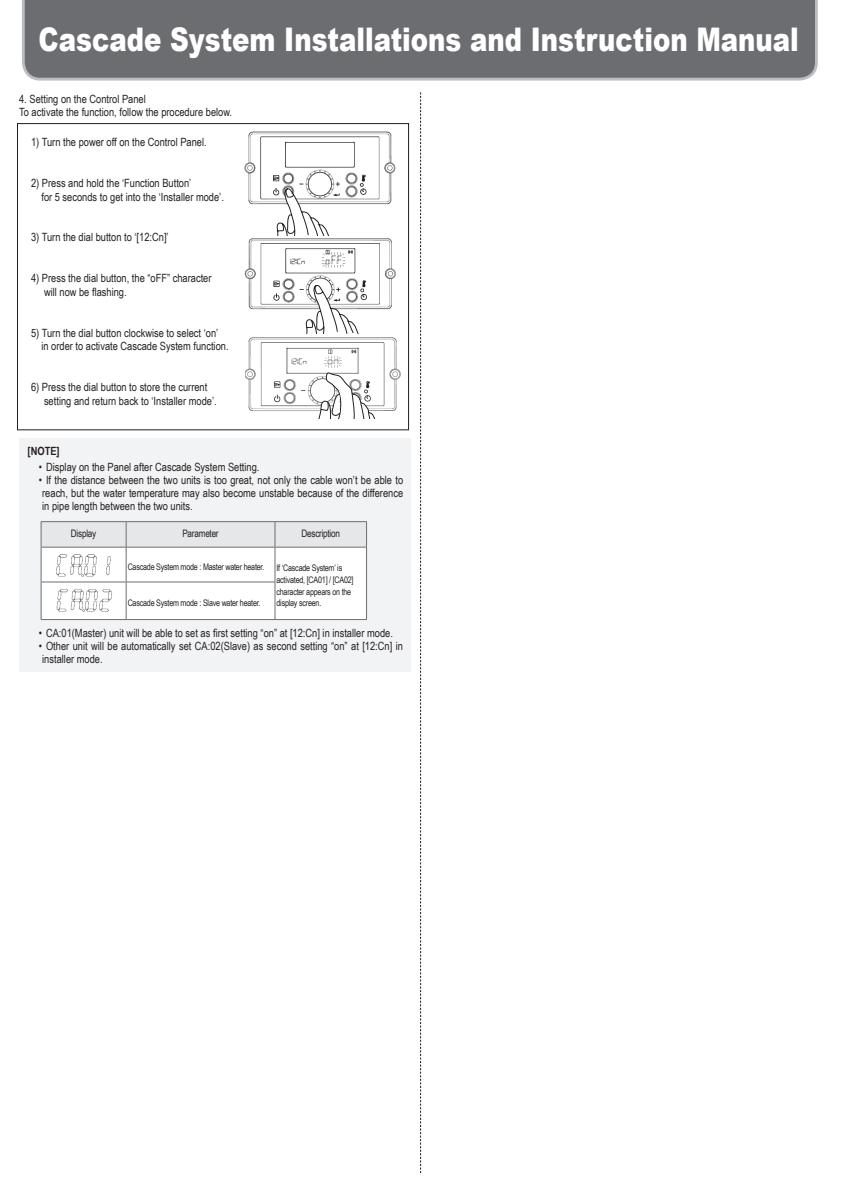
<style>
.page{position:relative;width:842px;height:1191px;background:#fff}
.page>*{position:absolute;margin:0;border:0;box-sizing:border-box;transform-origin:0 0}
.t1{font:900 32.5px "Arial";color:#fff;scale:.8 1}
.text_body{font:11.3px/13px "Arial Narrow";color:#231f20;text-align:justify}
.text_body-2{font:700 11.3px "Arial Narrow";color:#231f20}
.table_up{font:10.3px "Arial Narrow";letter-spacing:-.025em;color:#231f20}
.table_up-2{font:9px/11.6px "Arial Narrow";letter-spacing:-.025em;color:#231f20}
</style>
<div class="page">
<div style="left:19px;top:438px;width:391px;height:233px;background:#f2f3f4"></div>
<svg style="left:420px;top:92px;width:1px;height:1081px"></svg>
<div style="left:22px;top:0;width:796px;height:81px;background:#6c6d70"></div>
<div style="left:17px;top:123px;width:392px;height:307px;border:1px solid #231f20"></div>
<img style="left:244px;top:131px;width:152px;height:74px">
<svg style="left:277px;top:188px;width:119px;height:48px"></svg>
<img style="left:245px;top:238px;width:151px;height:72px">
<svg style="left:245px;top:285px;width:114px;height:49px"></svg>
<img style="left:246px;top:337px;width:155px;height:75px">
<svg style="left:318px;top:372px;width:59px;height:46px"></svg>
<hr style="left:41px;top:619px;width:85px;height:1px;background:#6d6e71">
<hr style="left:126px;top:619px;width:149px;height:1px;background:#6d6e71">
<hr style="left:275px;top:619px;width:92px;height:1px;background:#6d6e71">
<svg style="left:41px;top:521px;width:326px;height:98px"></svg>
<hr style="left:41px;top:547px;width:1px;height:34px;background:#6d6e71">
<hr style="left:41px;top:582px;width:1px;height:37px;background:#6d6e71">
<img style="left:56px;top:552px;width:56px;height:27px">
<img style="left:54px;top:587px;width:60px;height:26px">
<p class="t1" style="left:39px;top:16px;width:952px">Cascade System Installations and Instruction Manual</p>
<p class="text_body" style="left:19px;top:92px;width:128px">4. Setting on the Control Panel</p>
<p class="text_body" style="left:19px;top:105px;width:215px">To activate the function, follow the procedure below.</p>
<p class="text_body" style="left:31px;top:135px;width:177px">1) Turn the power off on the Control Panel.</p>
<p class="text_body" style="left:31px;top:176px;width:162px">2) Press and hold the ‘Function Button’</p>
<p class="text_body" style="left:41px;top:190px;width:184px">for 5 seconds to get into the ‘Installer mode’.</p>
<p class="text_body" style="left:31px;top:230px;width:139px">3) Turn the dial button to ‘[12:Cn]’</p>
<p class="text_body" style="left:31px;top:271px;width:182px">4) Press the dial button, the “oFF” character</p>
<p class="text_body" style="left:44px;top:285px;width:84px">will now be flashing.</p>
<p class="text_body" style="left:31px;top:326px;width:189px">5) Turn the dial button clockwise to select ‘on’</p>
<p class="text_body" style="left:41px;top:339px;width:189px">in order to activate Cascade System function.</p>
<p class="text_body" style="left:31px;top:380px;width:178px">6) Press the dial button to store the current</p>
<p class="text_body" style="left:44px;top:394px;width:174px">setting and return back to ‘Installer mode’.</p>
<p class="text_body-2" style="left:28px;top:442px;width:34px">[NOTE]</p>
<p class="text_body" style="left:39px;top:460px;width:222px">• Display on the Panel after Cascade System Setting.</p>
<p class="text_body" style="left:39px;top:473px;width:366px">• If the distance between the two units is too great, not only the cable won’t be able to reach, but the water temperature may also become unstable because of the difference in pipe length between the two units.</p>
<p class="table_up" style="left:71px;top:526px;width:27px">Display</p>
<p class="table_up" style="left:182px;top:526px;width:38px">Parameter</p>
<p class="table_up" style="left:301px;top:526px;width:40px">Description</p>
<p class="table_up-2" style="left:128px;top:561px;width:138px">Cascade System mode : Master water heater.</p>
<p class="table_up-2" style="left:276px;top:562px;width:79px">If ‘Cascade System’ is activated, [CA01] / [CA02] character appears on the</p>
<p class="table_up-2" style="left:128px;top:597px;width:134px">Cascade System mode : Slave water heater.</p>
<p class="table_up-2" style="left:276px;top:597px;width:46px">display screen.</p>
<p class="text_body" style="left:39px;top:626px;width:355px">• CA:01(Master) unit will be able to set as first setting “on” at [12:Cn] in installer mode.</p>
<p class="text_body" style="left:39px;top:639px;width:366px">• Other unit will be automatically set CA:02(Slave) as second setting “on” at [12:Cn] in installer mode.</p>
</div>
